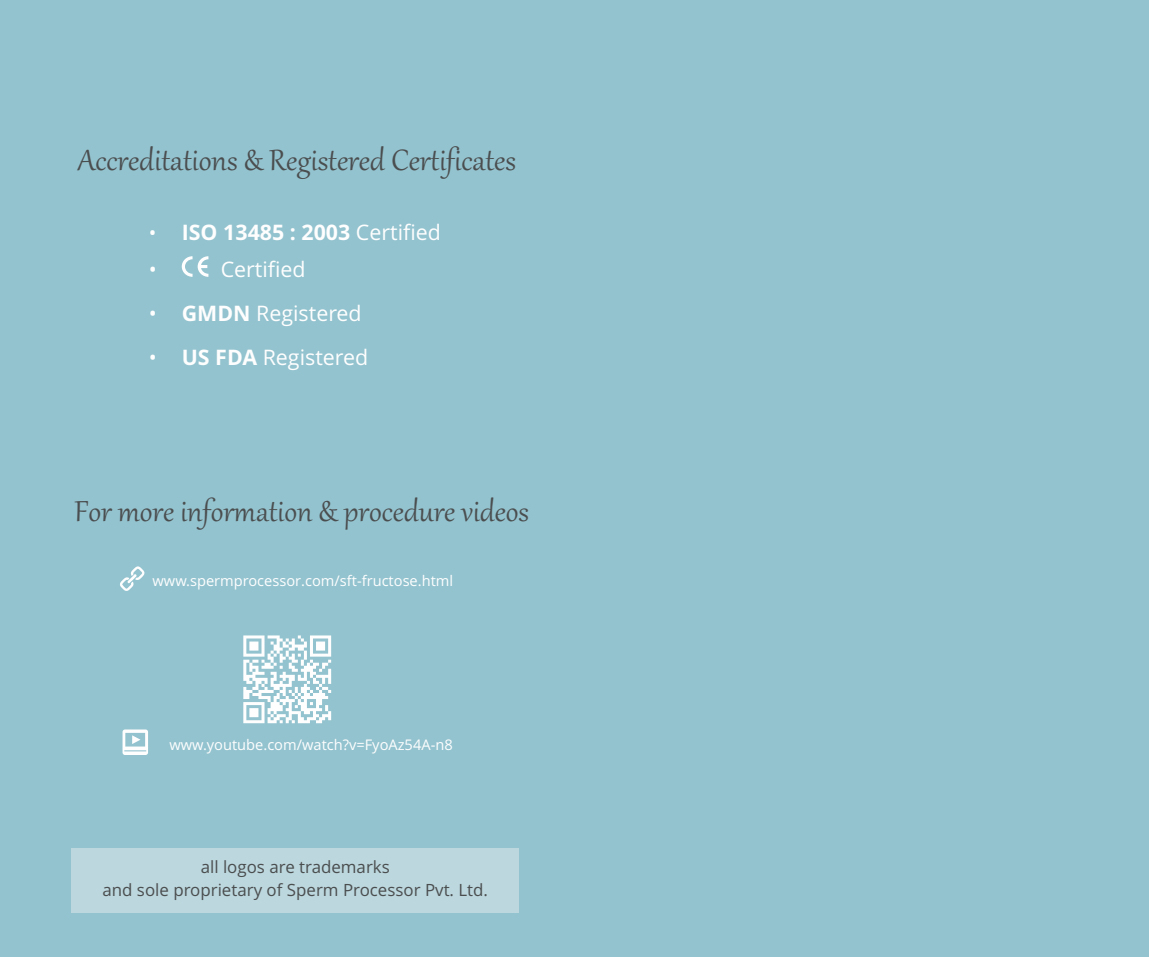
<style>
.page{position:relative;width:1149px;height:957px;background:#fff}
.page>*{position:absolute;margin:0;border:0;box-sizing:border-box;transform-origin:0 0}
.t1{font:36px "Gabriola";color:#4b4e4f}
.t2{font:35.55px "Gabriola";color:#4b4e4f}
.t3{font:21.38px "Open Sans";color:#fefefe}
.t4{font:700 21.38px/37.8px "Open Sans";color:#fefefe}
.t5{font:16.88px/22.9px "Open Sans";color:#4b4e4f;text-align:center}
.t6{font:14.62px "Open Sans";color:#fefefe}
.s1{font-weight:400;font-size:20.25px}
.s2{font-weight:400}
.s3{font-weight:700}
</style>
<div class="page">
<div style="left:574px;top:0;width:574px;height:957px;background:#93c3cf"></div>
<div style="left:0;top:0;width:574px;height:957px;background:#93c3cf"></div>
<svg style="left:182px;top:256px;width:26px;height:21px"></svg>
<div style="left:71px;top:848px;width:447px;height:64px;background:#bcd7de"></div>
<svg style="left:243px;top:635px;width:88px;height:88px"></svg>
<svg style="left:122px;top:729px;width:26px;height:26px"></svg>
<svg style="left:120px;top:566px;width:25px;height:25px"></svg>
<h1 class="t1" style="left:78px;top:145px;width:439px">Accreditations &amp; Registered Certificates</h1>
<h3 class="t4" style="left:149px;top:215px;width:293px"><span class="s1">•</span> ISO 13485 : 2003 <span class="s2">Certified •</span></h3>
<h3 class="t3" style="left:221px;top:261px;width:86px">Certified</h3>
<h3 class="t3" style="left:149px;top:305px;width:214px">• <span class="s3">GMDN</span> Registered</h3>
<h3 class="t3" style="left:149px;top:348px;width:221px">• <span class="s3">US FDA</span> Registered</h3>
<h2 class="t2" style="left:74px;top:497px;width:456px">For more information &amp; procedure videos</h2>
<p class="t6" style="left:152px;top:575px;width:302px">www.spermprocessor.com/sft-fructose.html</p>
<p class="t6" style="left:169px;top:739px;width:285px">www.youtube.com/watch?v=FyoAz54A-n8</p>
<p class="t5" style="left:102px;top:856px;width:387px">all logos are trademarks<br>and sole proprietary of Sperm Processor Pvt. Ltd.</p>
</div>
